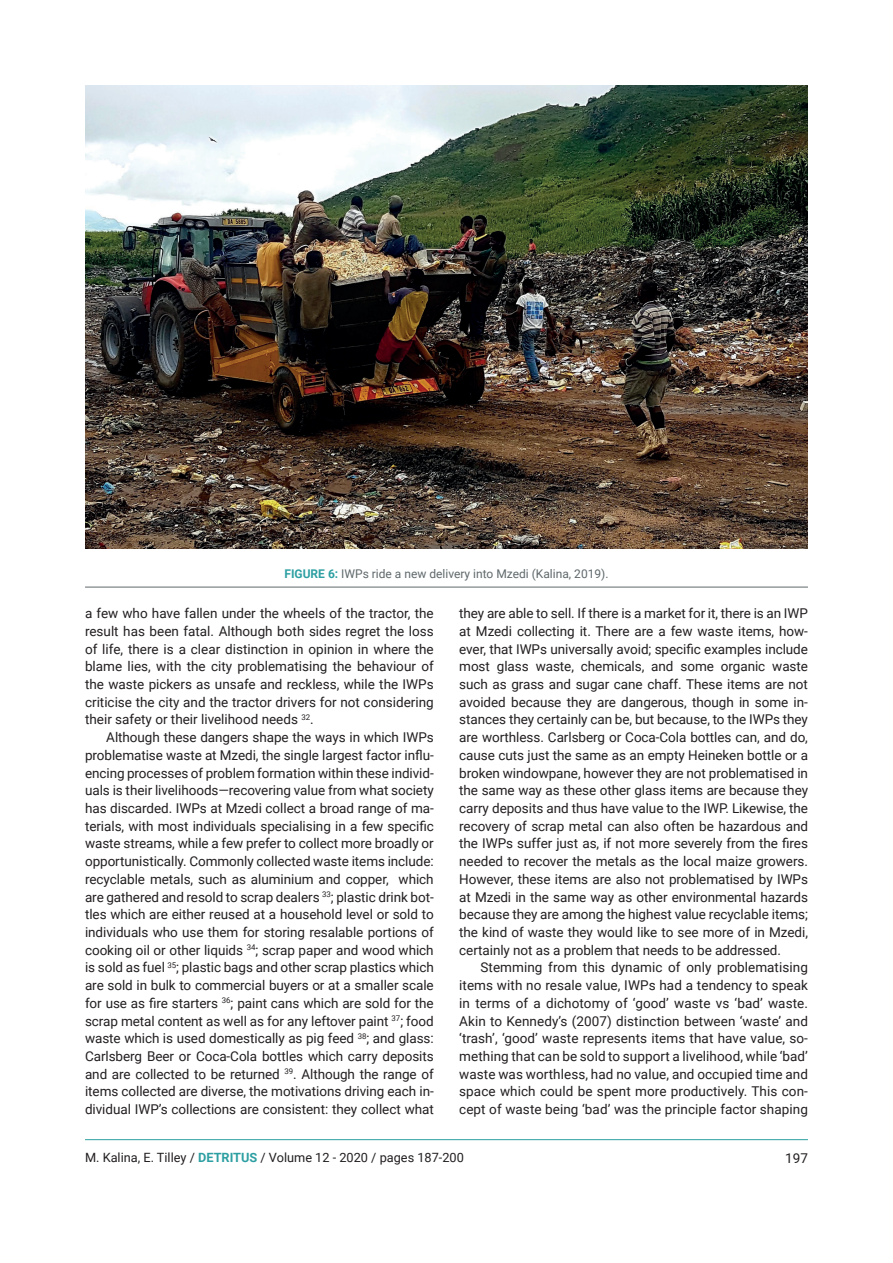
<style>
.page{position:relative;width:893px;height:1263px;background:#fff}
.page>*{position:absolute;margin:0;border:0;box-sizing:border-box;transform-origin:0 0}
.t1{font:13.5px/17.7px "Roboto";letter-spacing:-.005em;color:#231f20;text-align:justify}
.t2{font:12.75px "Roboto";color:#231f20}
.t3{font:12px "Roboto";color:#5f686b}
.s1{font-weight:700;color:#2d9fa2}
</style>
<div class="page">
<hr style="left:85px;top:1139px;width:723px;height:1px;background:#2d9fa2">
<img style="left:85px;top:85px;width:723px;height:463px">
<hr style="left:85px;top:587px;width:723px;height:1px;background:#5f686b">
<p class="t3" style="left:284px;top:566px;width:326px"><span class="s1">FIGURE 6:</span> IWPs ride a new delivery into Mzedi (Kalina, 2019).</p>
<p class="t1" style="left:85px;top:604px;width:350px">a few who have fallen under the wheels of the tractor, the result has been fatal. Although both sides regret the loss of life, there is a clear distinction in opinion in where the blame lies, with the city problematising the behaviour of the waste pickers as unsafe and reckless, while the IWPs criticise the city and the tractor drivers for not considering their safety or their livelihood needs <sup>32</sup>.</p>
<p class="t1" style="left:85px;top:728px;width:350px;text-indent:21px">Although these dangers shape the ways in which IWPs problematise waste at Mzedi, the single largest factor influ&shy;encing processes of problem formation within these individ&shy;uals is their livelihoods—recovering value from what society has discarded. IWPs at Mzedi collect a broad range of ma&shy;terials, with most individuals specialising in a few specific waste streams, while a few prefer to collect more broadly or opportunistically. Commonly collected waste items include: recyclable metals, such as aluminium and copper, which are gathered and resold to scrap dealers <sup>33</sup>; plastic drink bot&shy;tles which are either reused at a household level or sold to individuals who use them for storing resalable portions of cooking oil or other liquids <sup>34</sup>; scrap paper and wood which is sold as fuel <sup>35</sup>; plastic bags and other scrap plastics which are sold in bulk to commercial buyers or at a smaller scale for use as fire starters <sup>36</sup>; paint cans which are sold for the scrap metal content as well as for any leftover paint <sup>37</sup>; food waste which is used domestically as pig feed <sup>38</sup>; and glass:<br>Carlsberg Beer or Coca-Cola bottles which carry deposits and are collected to be returned <sup>39</sup>. Although the range of items collected are diverse, the motivations driving each in&shy;dividual IWP’s collections are consistent: they collect what</p>
<p class="t1" style="left:459px;top:604px;width:350px">they are able to sell. If there is a market for it, there is an IWP at Mzedi collecting it. There are a few waste items, how&shy;ever, that IWPs universally avoid; specific examples include most glass waste, chemicals, and some organic waste such as grass and sugar cane chaff. These items are not avoided because they are dangerous, though in some in&shy;stances they certainly can be, but because, to the IWPs they are worthless. Carlsberg or Coca-Cola bottles can, and do, cause cuts just the same as an empty Heineken bottle or a broken windowpane, however they are not problematised in the same way as these other glass items are because they carry deposits and thus have value to the IWP. Likewise, the recovery of scrap metal can also often be hazardous and the IWPs suffer just as, if not more severely from the fires needed to recover the metals as the local maize growers.<br>However, these items are also not problematised by IWPs at Mzedi in the same way as other environmental hazards because they are among the highest value recyclable items; the kind of waste they would like to see more of in Mzedi, certainly not as a problem that needs to be addressed.</p>
<p class="t1" style="left:459px;top:958px;width:350px;text-indent:21px">Stemming from this dynamic of only problematising items with no resale value, IWPs had a tendency to speak in terms of a dichotomy of ‘good’ waste vs ‘bad’ waste.<br>Akin to Kennedy’s (2007) distinction between ‘waste’ and ‘trash’, ‘good’ waste represents items that have value, so&shy;mething that can be sold to support a livelihood, while ‘bad’ waste was worthless, had no value, and occupied time and space which could be spent more productively. This con&shy;cept of waste being ‘bad’ was the principle factor shaping</p>
<p class="t2" style="left:85px;top:1148px;width:380px">M. Kalina, E. Tilley / <span class="s1">DETRITUS</span> / Volume 12 - 2020 / pages 187-200</p>
<p class="t1" style="left:785px;top:1148px;width:24px">197</p>
</div>
